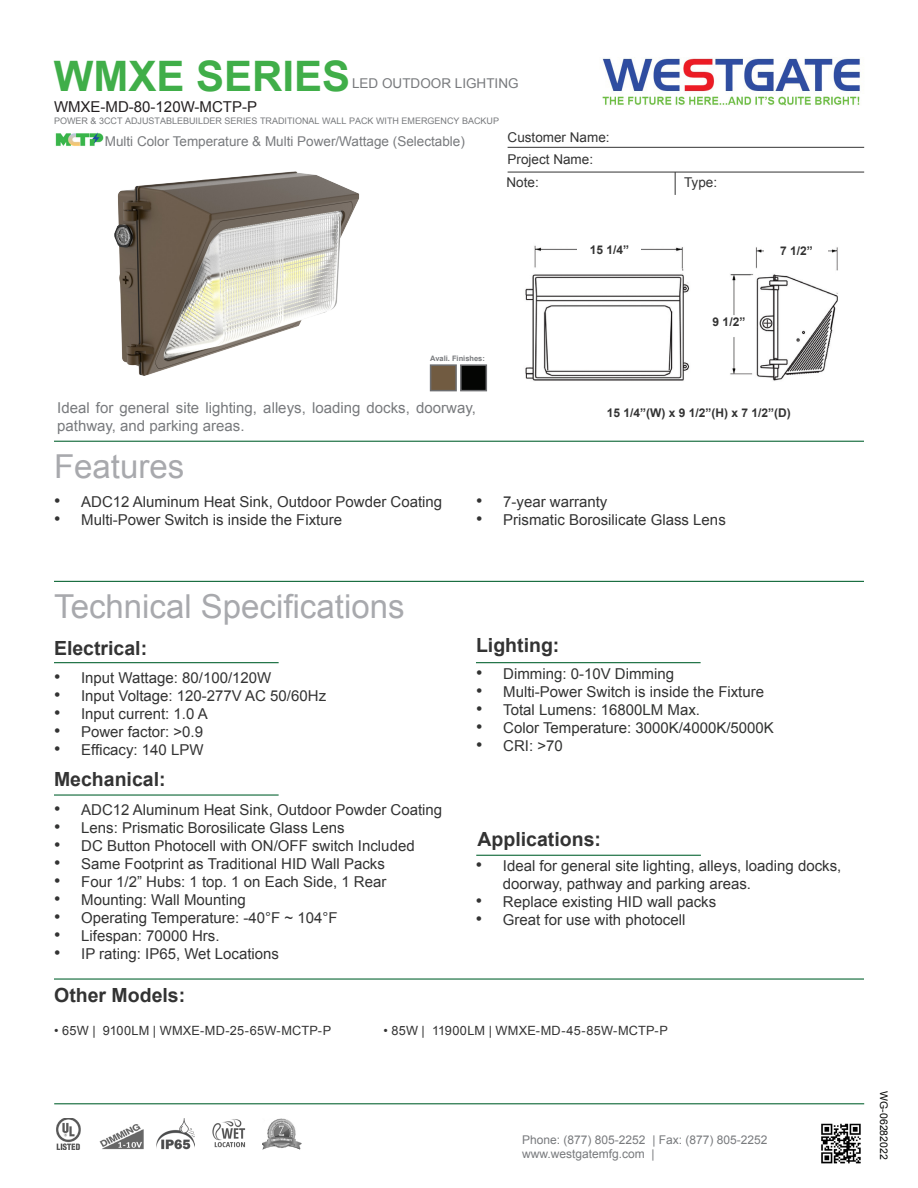
<style>
.page{position:relative;width:918px;height:1188px;background:#fff}
.page>*{position:absolute;margin:0;border:0;box-sizing:border-box;transform-origin:0 0}
.t1{font:700 42px "Arial";color:#40ae49}
.t2{font:33px "Arial";color:#a8a9ad}
.t3{font:700 19.5px "Arial";color:#333}
.t4{font:15px/18px "Arial";color:#333}
.t5{font:15px "Arial";color:#323332}
.t6{font:15px/18px "Arial";color:#787a7d}
.t7{font:15px "Arial";color:#231f20}
.t8{font:13.5px "Arial";color:#787a7d}
.t9{font:13.5px "Arial";color:#333}
.t10{font:12.75px "Arial";letter-spacing:.02em;color:#333}
.t11{font:12px "Arial";color:#787a7d}
.t12{font:700 12px "Arial";color:#333}
.t13{font:10.5px "Arial";color:#040503}
.t14{font:9px "Arial";color:#787a7d}
.t15{font:700 7.5px "Arial";color:#787a7d}
.s1{font-size:18px}
</style>
<div class="page">
<hr style="left:54px;top:441px;width:810px;height:1px;background:#0d6736">
<hr style="left:508px;top:147px;width:356px;height:1px;background:#333">
<svg style="left:675px;top:173px;width:1px;height:22px"></svg>
<hr style="left:508px;top:172px;width:356px;height:1px;background:#333">
<hr style="left:54px;top:581px;width:810px;height:1px;background:#0d6736">
<hr style="left:54px;top:662px;width:225px;height:1px;background:#0d6736">
<hr style="left:476px;top:662px;width:225px;height:1px;background:#0d6736">
<hr style="left:54px;top:794px;width:225px;height:2px;background:#0d6736">
<img style="left:602px;top:58px;width:258px;height:48px">
<hr style="left:54px;top:1103px;width:810px;height:1px;background:#0d6736">
<img style="left:821px;top:1123px;width:40px;height:41px">
<hr style="left:476px;top:855px;width:225px;height:1px;background:#0d6736">
<img style="left:56px;top:1118px;width:25px;height:31px">
<img style="left:212px;top:1119px;width:34px;height:29px">
<img style="left:156px;top:1118px;width:39px;height:32px">
<hr style="left:54px;top:978px;width:810px;height:2px;background:#0d6736">
<img style="left:100px;top:1124px;width:43px;height:26px">
<img style="left:262px;top:1118px;width:39px;height:32px">
<img style="left:114px;top:171px;width:246px;height:205px">
<img style="left:525px;top:245px;width:313px;height:136px">
<div style="left:578px;top:245px;width:63px;height:26px;background:#fff"></div>
<div style="left:765px;top:246px;width:63px;height:23px;background:#fff"></div>
<div style="left:703px;top:318px;width:52px;height:15px;background:#fff"></div>
<img style="left:55px;top:132px;width:49px;height:14px">
<div style="left:430px;top:364px;width:27px;height:27px;background:#715b41;border:2px solid #6d6e71"></div>
<div style="left:460px;top:364px;width:27px;height:27px;background:#040503;border:2px solid #6d6e71"></div>
<p class="t1" style="left:54px;top:48px;width:298px">WMXE SERIES</p>
<p class="t8" style="left:352px;top:74px;width:168px">LED OUTDOOR LIGHTING</p>
<p class="t14" style="left:54px;top:115px;width:447px">POWER &amp; 3CCT ADJUSTABLEBUILDER SERIES TRADITIONAL WALL PACK WITH EMERGENCY BACKUP</p>
<p class="t7" style="left:54px;top:97px;width:205px">WMXE-MD-80-120W-MCTP-P</p>
<p class="t8" style="left:105px;top:133px;width:362px">Multi Color Temperature &amp; Multi Power/Wattage (Selectable)</p>
<p class="t9" style="left:508px;top:128px;width:104px">Customer Name:</p>
<p class="t9" style="left:508px;top:150px;width:87px">Project Name:</p>
<p class="t9" style="left:507px;top:173px;width:34px">Note:</p>
<p class="t9" style="left:684px;top:173px;width:35px">Type:</p>
<p class="t12" style="left:590px;top:242px;width:41px">15 1/4”</p>
<p class="t12" style="left:780px;top:243px;width:34px">7 1/2”</p>
<p class="t15" style="left:430px;top:354px;width:56px">Avali. Finishes:</p>
<p class="t6" style="left:57px;top:399px;width:420px">Ideal for general site lighting, alleys, loading docks, doorway, pathway, and parking areas.</p>
<p class="t2" style="left:54px;top:444px;width:132px">Features</p>
<p class="t12" style="left:713px;top:314px;width:34px">9 1/2”</p>
<p class="t12" style="left:607px;top:405px;width:186px">15 1/4”(W) x 9 1/2”(H) x 7 1/2”(D)</p>
<p class="t4" style="left:54px;top:493px;width:389px"><span class="s1">•</span> ADC12 Aluminum Heat Sink, Outdoor Powder Coating</p>
<p class="t4" style="left:54px;top:511px;width:289px"><span class="s1">•</span> Multi-Power Switch is inside the Fixture</p>
<p class="t2" style="left:54px;top:585px;width:352px">Technical Specifications</p>
<p class="t3" style="left:54px;top:635px;width:95px">Electrical:</p>
<p class="t4" style="left:54px;top:669px;width:219px"><span class="s1">•</span> Input Wattage: 80/100/120W</p>
<p class="t4" style="left:54px;top:687px;width:274px"><span class="s1">•</span> Input Voltage: 120-277V AC 50/60Hz</p>
<p class="t4" style="left:54px;top:705px;width:155px"><span class="s1">•</span> Input current: 1.0 A</p>
<p class="t4" style="left:54px;top:723px;width:151px"><span class="s1">•</span> Power factor: &gt;0.9</p>
<p class="t4" style="left:54px;top:741px;width:151px"><span class="s1">•</span> Efficacy: 140 LPW</p>
<p class="t3" style="left:54px;top:766px;width:113px">Mechanical:</p>
<p class="t4" style="left:54px;top:801px;width:389px"><span class="s1">•</span> ADC12 Aluminum Heat Sink, Outdoor Powder Coating</p>
<p class="t5" style="left:54px;top:818px;width:292px"><span class="s1">•</span> Lens: Prismatic Borosilicate Glass Lens</p>
<p class="t4" style="left:54px;top:837px;width:362px"><span class="s1">•</span> DC Button Photocell with ON/OFF switch Included</p>
<p class="t4" style="left:54px;top:855px;width:332px"><span class="s1">•</span> Same Footprint as Traditional HID Wall Packs</p>
<p class="t4" style="left:54px;top:873px;width:334px"><span class="s1">•</span> Four 1/2” Hubs: 1 top. 1 on Each Side, 1 Rear</p>
<p class="t4" style="left:54px;top:891px;width:193px"><span class="s1">•</span> Mounting: Wall Mounting</p>
<p class="t4" style="left:54px;top:909px;width:285px"><span class="s1">•</span> Operating Temperature: -40°F ~ 104°F</p>
<p class="t4" style="left:54px;top:927px;width:167px"><span class="s1">•</span> Lifespan: 70000 Hrs.</p>
<p class="t4" style="left:54px;top:945px;width:226px"><span class="s1">•</span> IP rating: IP65, Wet Locations</p>
<p class="t4" style="left:476px;top:493px;width:133px"><span class="s1">•</span> 7-year warranty</p>
<p class="t4" style="left:476px;top:511px;width:251px"><span class="s1">•</span> Prismatic Borosilicate Glass Lens</p>
<p class="t3" style="left:476px;top:632px;width:85px">Lighting:</p>
<p class="t5" style="left:476px;top:664px;width:199px"><span class="s1">•</span> Dimming: 0-10V Dimming</p>
<p class="t4" style="left:476px;top:683px;width:289px"><span class="s1">•</span> Multi-Power Switch is inside the Fixture</p>
<p class="t5" style="left:476px;top:700px;width:225px"><span class="s1">•</span> Total Lumens: 16800LM Max.</p>
<p class="t5" style="left:476px;top:718px;width:299px"><span class="s1">•</span> Color Temperature: 3000K/4000K/5000K</p>
<p class="t5" style="left:476px;top:736px;width:88px"><span class="s1">•</span> CRI: &gt;70</p>
<p class="t3" style="left:478px;top:826px;width:125px">Applications:</p>
<p class="t4" style="left:503px;top:857px;width:340px;text-indent:-27px"><span class="s1">•</span> Ideal for general site lighting, alleys, loading docks, doorway, pathway and parking areas.</p>
<p class="t4" style="left:476px;top:893px;width:242px"><span class="s1">•</span> Replace existing HID wall packs</p>
<p class="t4" style="left:476px;top:911px;width:211px"><span class="s1">•</span> Great for use with photocell</p>
<p class="t3" style="left:54px;top:982px;width:133px">Other Models:</p>
<p class="t10" style="left:54px;top:1022px;width:278px">• 65W | 9100LM | WMXE-MD-25-65W-MCTP-P</p>
<p class="t10" style="left:383px;top:1022px;width:286px">• 85W | 11900LM | WMXE-MD-45-85W-MCTP-P</p>
<p class="t11" style="left:522px;top:1132px;width:247px">Phone: (877) 805-2252 | Fax: (877) 805-2252</p>
<p class="t11" style="left:522px;top:1146px;width:134px">www.westgatemfg.com |</p>
<p class="t13" style="left:891px;top:1091px;width:70px;rotate:90deg">WG-06282022</p>
</div>
